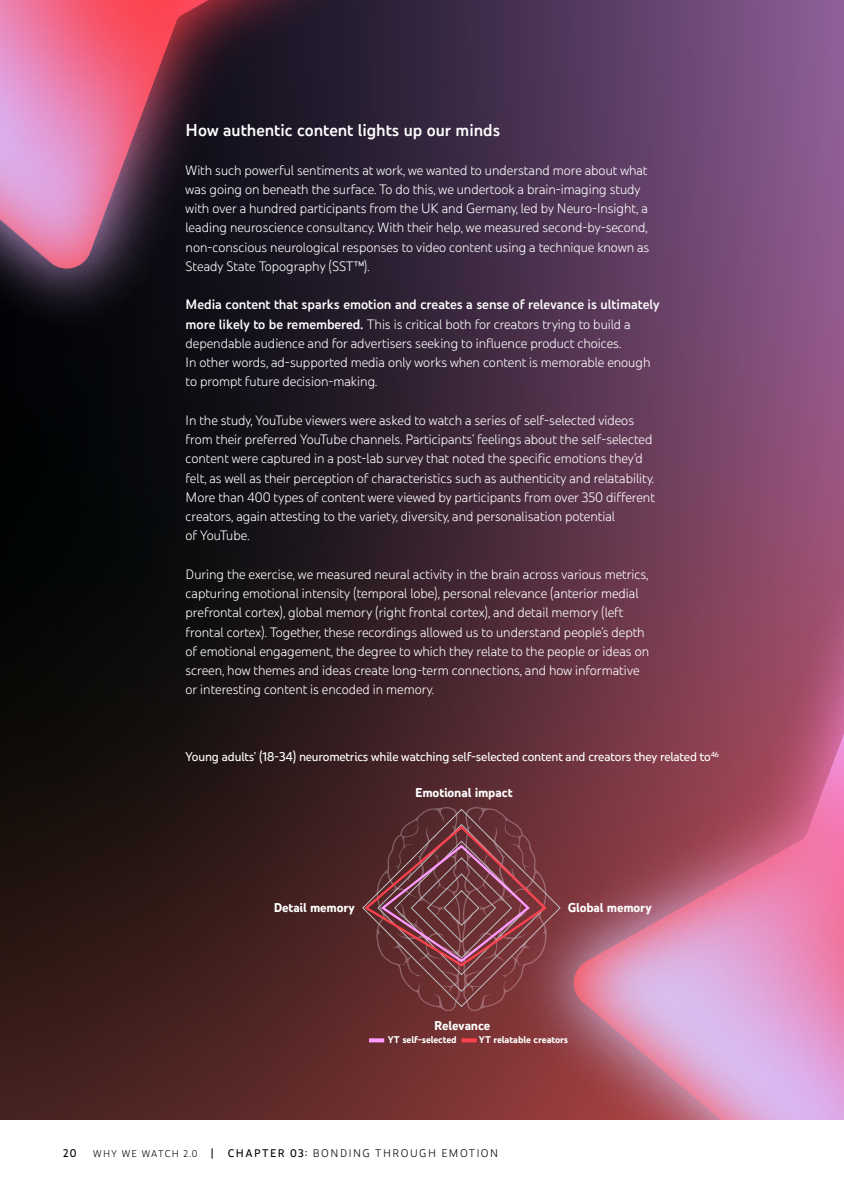
<style>
.page{position:relative;width:844px;height:1190px;background:#fff}
.page>*{position:absolute;margin:0;border:0;box-sizing:border-box;transform-origin:0 0}
.t1{font:600 17.5px "You Tube Sans";color:#fff}
.t2{font:300 14px/19.2px "You Tube Sans";color:#fff}
.t3{font:500 13.12px "You Tube Sans";letter-spacing:-.01em;color:#fff}
.t4{font:700 13.12px "You Tube Sans";letter-spacing:-.01em;color:#fff}
.t5{font:300 11.38px "You Tube Sans";letter-spacing:.135em;color:#000}
.t6{font:500 11.38px "You Tube Sans";color:#000}
.t7{font:700 9.97px "You Tube Sans";letter-spacing:-.01em;color:#fff}
.s1{font-weight:600}
.s2{font-size:10.15px}
.s3{font-weight:500}
</style>
<div class="page">
<img style="left:0;top:0;width:844px;height:1120px">
<img style="left:0;top:0;width:481px;height:463px">
<img style="left:379px;top:553px;width:465px;height:567px">
<svg style="left:362px;top:807px;width:198px;height:204px;background:#733a40"></svg>
<svg style="left:369px;top:1038px;width:15px;height:4px"></svg>
<svg style="left:461px;top:1038px;width:15px;height:4px"></svg>
<p class="t1" style="left:186px;top:117px;width:316px">How authentic content lights up our minds</p>
<p class="t2" style="left:186px;top:159px;width:465px">With such powerful sentiments at work, we wanted to understand more about what was going on beneath the surface. To do this, we undertook a brain-imaging study with over a hundred participants from the UK and Germany, led by Neuro-Insight, a leading neuroscience consultancy. With their help, we measured second-by-second, non-conscious neurological responses to video content using a technique known as Steady State Topography (SST™).</p>
<p class="t2" style="left:186px;top:294px;width:475px"><span class="s1">Media content that sparks emotion and creates a sense of relevance is ultimately more likely to be remembered.</span> This is critical both for creators trying to build a dependable audience and for advertisers seeking to influence product choices.<br>In other words, ad-supported media only works when content is memorable enough to prompt future decision-making.</p>
<p class="t2" style="left:186px;top:409px;width:471px">In the study, YouTube viewers were asked to watch a series of self-selected videos from their preferred YouTube channels. Participants’ feelings about the self-selected content were captured in a post-lab survey that noted the specific emotions they’d felt, as well as their perception of characteristics such as authenticity and relatability.<br>More than 400 types of content were viewed by participants from over 350 different creators, again attesting to the variety, diversity, and personalisation potential<br>of YouTube.</p>
<p class="t2" style="left:186px;top:563px;width:465px">During the exercise, we measured neural activity in the brain across various metrics, capturing emotional intensity (temporal lobe), personal relevance (anterior medial prefrontal cortex), global memory (right frontal cortex), and detail memory (left frontal cortex). Together, these recordings allowed us to understand people’s depth of emotional engagement, the degree to which they relate to the people or ideas on screen, how themes and ideas create long-term connections, and how informative or interesting content is encoded in memory.</p>
<p class="t3" style="left:186px;top:747px;width:534px">Young adults’ (18-34) neurometrics while watching self-selected content and creators they related to<sup>46</sup></p>
<p class="t4" style="left:415px;top:782px;width:99px">Emotional impact</p>
<p class="t4" style="left:274px;top:897px;width:83px">Detail memory</p>
<p class="t4" style="left:567px;top:897px;width:85px">Global memory</p>
<p class="t4" style="left:434px;top:1014px;width:58px">Relevance</p>
<p class="t7" style="left:388px;top:1032px;width:70px">YT self-selected</p>
<p class="t7" style="left:479px;top:1032px;width:91px">YT relatable creators</p>
<p class="t6" style="left:63px;top:1145px;width:15px">20</p>
<p class="t5" style="left:93px;top:1145px;width:406px"><span class="s2">WHY WE WATCH 2.0</span> <span class="s3">| CHAPTER 03:</span> BONDING THROUGH EMOTION</p>
</div>
